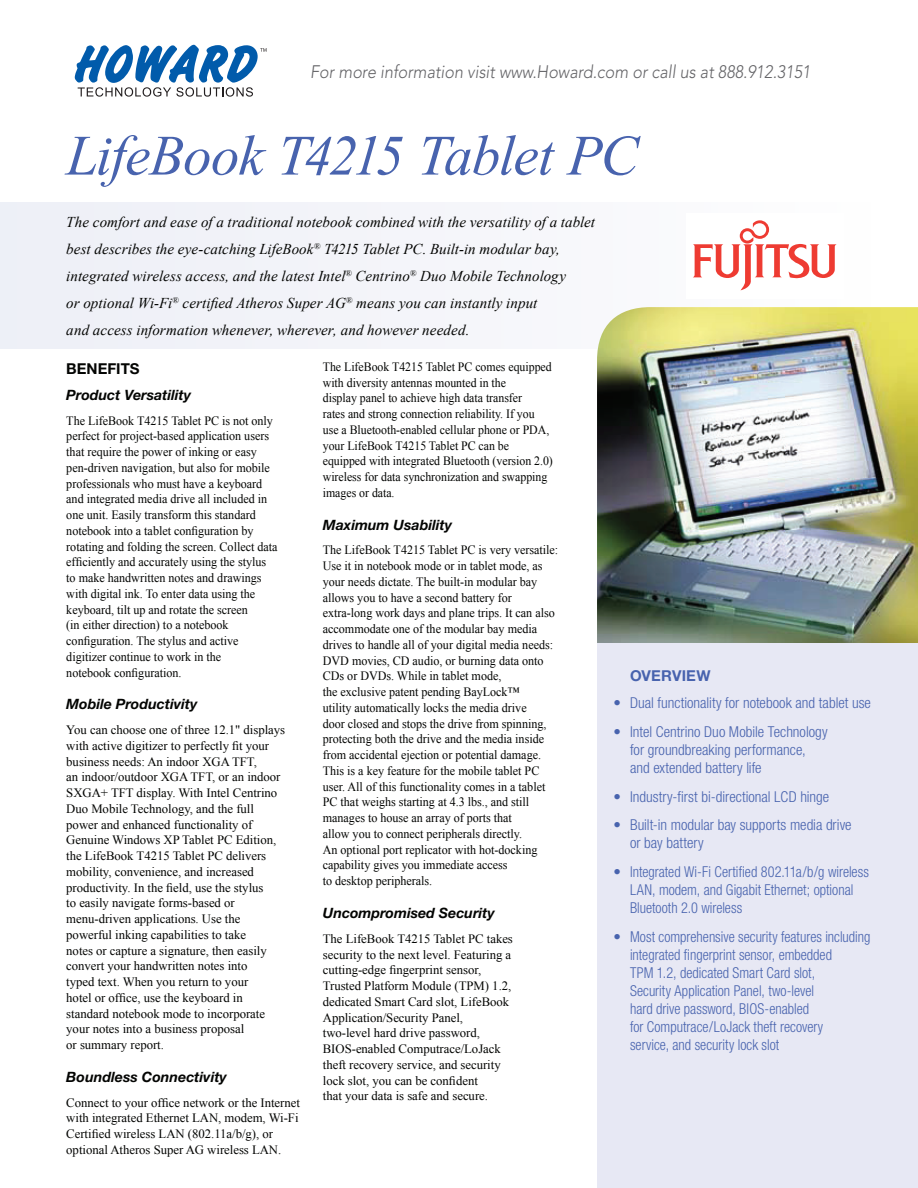
<style>
.page{position:relative;width:918px;height:1188px;background:#fff}
.page>*{position:absolute;margin:0;border:0;box-sizing:border-box;transform-origin:0 0}
.t1{font:italic 57px "Times New Roman";letter-spacing:-.025em;color:#4863ae}
.t2{font:italic 300 18px "Avenir";color:#636366;scale:.9 1}
.t3{font:italic 15px/27px "Times New Roman";letter-spacing:.005em;color:#040503}
.t4{font:300 condensed 15px/18px "Helvetica Neue";color:#4863ae;scale:.95 1}
.t5{font:300 condensed 15px/28.8px "Helvetica Neue";color:#4863ae}
.t6{font:700 15px "Helvetica Neue";color:#040503}
.t7{font:700 15px "Helvetica Neue";letter-spacing:.015em;color:#4863ae}
.t8{font:italic 700 14.25px "Helvetica Neue";color:#040503}
.t9{font:12.75px/15.8px "Times New Roman";color:#040503;scale:.95 1}
.t10{font:12.75px/15.8px "Times New Roman";color:#040503}
.t11{font:12.75px/15.8px "Times New Roman";color:#040503;scale:.93 1}
</style>
<div class="page">
<div style="left:0;top:202px;width:871px;height:146px;background:#f3f4f9"></div>
<img style="left:597px;top:307px;width:321px;height:336px">
<div style="left:597px;top:643px;width:321px;height:545px;background:#e7e8f4"></div>
<div style="left:686px;top:213px;width:158px;height:85px;background:#fff"></div>
<svg style="left:693px;top:220px;width:144px;height:70px"></svg>
<svg style="left:75px;top:45px;width:192px;height:52px"></svg>
<h2 class="t2" style="left:310px;top:61px;width:557px">For more information visit www.Howard.com or call us at 888.912.3151</h2>
<h1 class="t1" style="left:66px;top:123px;width:574px">LifeBook T4215 Tablet PC</h1>
<p class="t3" style="left:66px;top:208px;width:530px">The comfort and ease of a traditional notebook combined with the versatility of a tablet best describes the eye-catching LifeBook<sup>®</sup> T4215 Tablet PC. Built-in modular bay, integrated wireless access, and the latest Intel<sup>®</sup> Centrino<sup>®</sup> Duo Mobile Technology<br>or optional Wi-Fi<sup>®</sup> certified Atheros Super AG<sup>®</sup> means you can instantly input<br>and access information whenever, wherever, and however needed.</p>
<p class="t6" style="left:66px;top:359px;width:75px">BENEFITS</p>
<p class="t8" style="left:66px;top:386px;width:127px">Product Versatility</p>
<p class="t9" style="left:66px;top:412px;width:224px">The LifeBook T4215 Tablet PC is not only perfect for project-based application users that require the power of inking or easy pen-driven navigation, but also for mobile professionals who must have a keyboard and integrated media drive all included in one unit. Easily transform this standard notebook into a tablet configuration by rotating and folding the screen. Collect data efficiently and accurately using the stylus to make handwritten notes and drawings with digital ink. To enter data using the keyboard, tilt up and rotate the screen<br>(in either direction) to a notebook configuration. The stylus and active digitizer continue to work in the<br>notebook configuration.</p>
<p class="t8" style="left:66px;top:696px;width:133px">Mobile Productivity</p>
<p class="t10" style="left:66px;top:722px;width:220px">You can choose one of three 12.1" displays with active digitizer to perfectly fit your business needs: An indoor XGA TFT,<br>an indoor/outdoor XGA TFT, or an indoor SXGA+ TFT display. With Intel Centrino Duo Mobile Technology, and the full power and enhanced functionality of Genuine Windows XP Tablet PC Edition, the LifeBook T4215 Tablet PC delivers mobility, convenience, and increased productivity. In the field, use the stylus<br>to easily navigate forms-based or menu-driven applications. Use the powerful inking capabilities to take<br>notes or capture a signature, then easily convert your handwritten notes into<br>typed text. When you return to your<br>hotel or office, use the keyboard in standard notebook mode to incorporate your notes into a business proposal<br>or summary report.</p>
<p class="t8" style="left:66px;top:1068px;width:162px">Boundless Connectivity</p>
<p class="t10" style="left:66px;top:1094px;width:235px">Connect to your office network or the Internet with integrated Ethernet LAN, modem, Wi-Fi Certified wireless LAN (802.11a/b/g), or optional Atheros Super AG wireless LAN.</p>
<p class="t11" style="left:323px;top:359px;width:249px">The LifeBook T4215 Tablet PC comes equipped with diversity antennas mounted in the<br>display panel to achieve high data transfer<br>rates and strong connection reliability. If you use a Bluetooth-enabled cellular phone or PDA, your LifeBook T4215 Tablet PC can be equipped with integrated Bluetooth (version 2.0) wireless for data synchronization and swapping images or data.</p>
<p class="t8" style="left:323px;top:516px;width:131px">Maximum Usability</p>
<p class="t9" style="left:323px;top:542px;width:249px">The LifeBook T4215 Tablet PC is very versatile:<br>Use it in notebook mode or in tablet mode, as your needs dictate. The built-in modular bay allows you to have a second battery for extra-long work days and plane trips. It can also accommodate one of the modular bay media drives to handle all of your digital media needs:<br>DVD movies, CD audio, or burning data onto CDs or DVDs. While in tablet mode,<br>the exclusive patent pending BayLock™<br>utility automatically locks the media drive<br>door closed and stops the drive from spinning, protecting both the drive and the media inside from accidental ejection or potential damage.<br>This is a key feature for the mobile tablet PC user. All of this functionality comes in a tablet PC that weighs starting at 4.3 lbs., and still manages to house an array of ports that<br>allow you to connect peripherals directly.<br>An optional port replicator with hot-docking capability gives you immediate access<br>to desktop peripherals.</p>
<p class="t8" style="left:323px;top:904px;width:174px">Uncompromised Security</p>
<p class="t10" style="left:323px;top:930px;width:192px">The LifeBook T4215 Tablet PC takes security to the next level. Featuring a cutting-edge fingerprint sensor, Trusted Platform Module (TPM) 1.2, dedicated Smart Card slot, LifeBook Application/Security Panel, two-level hard drive password, BIOS-enabled Computrace/LoJack theft recovery service, and security lock slot, you can be confident<br>that your data is safe and secure.</p>
<p class="t5" style="left:614px;top:688px;width:9px">• •</p>
<p class="t5" style="left:614px;top:782px;width:9px">• •</p>
<p class="t5" style="left:614px;top:857px;width:9px">•</p>
<p class="t5" style="left:614px;top:922px;width:9px">•</p>
<p class="t7" style="left:630px;top:666px;width:82px">OVERVIEW</p>
<p class="t5" style="left:630px;top:688px;width:242px">Dual functionality for notebook and tablet use<br>Intel Centrino Duo Mobile Technology</p>
<p class="t5" style="left:630px;top:740px;width:177px;line-height:18px">for groundbreaking performance, and extended battery life</p>
<p class="t5" style="left:630px;top:782px;width:223px">Industry-first bi-directional LCD hinge<br>Built-in modular bay supports media drive</p>
<p class="t5" style="left:630px;top:829px;width:240px">or bay battery<br>Integrated Wi-Fi Certified 802.11a/b/g wireless</p>
<p class="t4" style="left:630px;top:881px;width:237px">LAN, modem, and Gigabit Ethernet; optional<br>Bluetooth 2.0 wireless</p>
<p class="t4" style="left:630px;top:928px;width:255px">Most comprehensive security features including integrated fingerprint sensor, embedded<br>TPM 1.2, dedicated Smart Card slot,<br>Security Application Panel, two-level<br>hard drive password, BIOS-enabled<br>for Computrace/LoJack theft recovery<br>service, and security lock slot</p>
</div>
